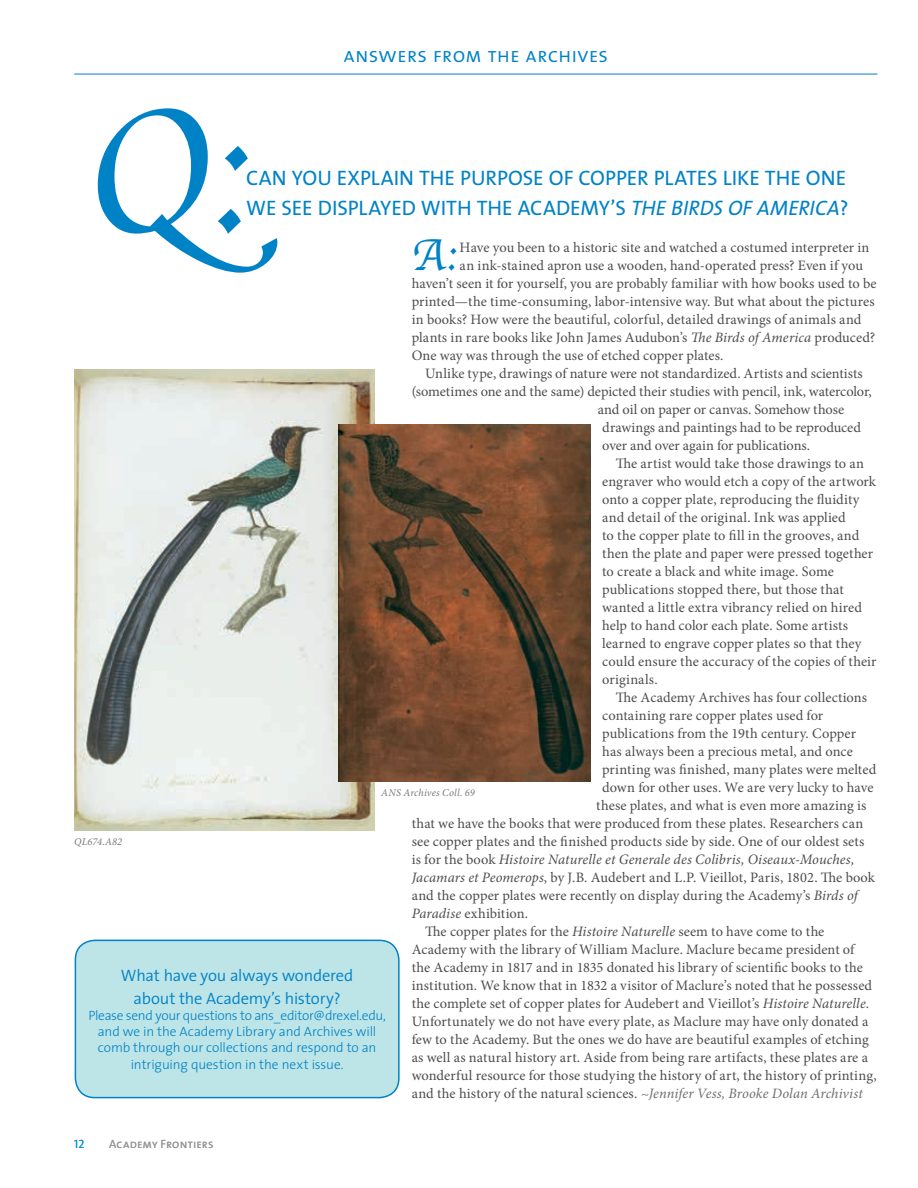
<style>
.page{position:relative;width:918px;height:1188px;background:#fff}
.page>*{position:absolute;margin:0;border:0;box-sizing:border-box;transform-origin:0 0}
.t1{font:46.95px "Apple Chancery";color:#0082c7}
.t2{font:21px/30px "The Sans";letter-spacing:.05em;color:#0082c7}
.t3{font:italic 21px "The Sans";color:#0082c7}
.t4{font:21px "The Sans Semi Light Caps";letter-spacing:.005em;color:#0082c7}
.t5{font:300 16.5px/22.5px "The Sans";letter-spacing:-.01em;color:#0082c7;text-align:center}
.t6{font:14.4px "Minion Pro";letter-spacing:.005em;color:#4d4d4f}
.t7{font:italic 14.4px "Minion Pro";letter-spacing:.01em;color:#4d4d4f}
.t8{font:300 13.5px/16.2px "The Sans";letter-spacing:-.01em;color:#0082c7;text-align:center}
.t9{font:12px "The Sans Semi Light Caps";letter-spacing:.015em;color:#949698}
.t10{font:12px "The Sans Semi Light Caps";color:#0092d0}
.t11{font:italic 10.5px "Minion Pro";letter-spacing:.005em;color:#77797b}
.s1{font-style:normal}
.s2{font-style:italic}
.s3{font-style:italic;color:#6d6f71}
</style>
<div class="page">
<hr style="left:74px;top:74px;width:804px;height:1px;background:#0082c7">
<div style="left:75px;top:940px;width:324px;height:158px;background:#bde4e6;border-radius:20px"></div>
<div style="left:75px;top:940px;width:325px;height:158px;border:2px solid #0082c7;border-radius:20px"></div>
<svg style="left:98px;top:108px;width:179px;height:165px"></svg>
<img style="left:74px;top:370px;width:300px;height:461px">
<img style="left:338px;top:425px;width:252px;height:356px">
<h2 class="t4" style="left:344px;top:38px;width:266px">answers from the archives</h2>
<h2 class="t2" style="left:246px;top:162px;width:601px">CAN YOU EXPLAI N TH E PU RPOSE OF COPPER PLATES LIKE TH E ONE<br>WE SEE DISPLAYED WITH</h2>
<h2 class="t3" style="left:477px;top:191px;width:374px"><span class="s1">TH E ACA DEMY’S</span> THE BIRDS OF AMERICA <span class="s1">?</span></h2>
<h1 class="t1" style="left:412px;top:218px;width:46px">A:</h1>
<p class="t6" style="left:460px;top:238px;width:411px">Have you been to a historic site and watched a costumed interpreter in</p>
<p class="t6" style="left:460px;top:256px;width:405px">an ink-stained apron use a wooden, hand-operated press? Even if you</p>
<p class="t6" style="left:412px;top:274px;width:466px">haven’t seen it for yourself, you are probably familiar with how books used to be</p>
<p class="t6" style="left:412px;top:292px;width:464px">printed—the time-consuming, labor-intensive way. But what about the pictures</p>
<p class="t6" style="left:412px;top:310px;width:451px">in books? How were the beautiful, colorful, detailed drawings of animals and</p>
<p class="t6" style="left:412px;top:328px;width:465px">plants in rare books like John James Audubon’s <span class="s2">The Birds of America</span> produced?</p>
<p class="t6" style="left:412px;top:346px;width:313px">One way was through the use of etched copper plates.</p>
<p class="t6" style="left:425px;top:364px;width:439px">Unlike type, drawings of nature were not standardized. Artists and scientists</p>
<p class="t6" style="left:412px;top:382px;width:462px">(sometimes one and the same) depicted their studies with pencil, ink, watercolor,</p>
<p class="t6" style="left:598px;top:400px;width:248px">and oil on paper or canvas. Somehow those</p>
<p class="t6" style="left:602px;top:418px;width:260px">drawings and paintings had to be reproduced</p>
<p class="t6" style="left:602px;top:436px;width:209px">over and over again for publications.</p>
<p class="t6" style="left:616px;top:454px;width:250px">The artist would take those drawings to an</p>
<p class="t6" style="left:602px;top:472px;width:275px">engraver who would etch a copy of the artwork</p>
<p class="t6" style="left:602px;top:490px;width:259px">onto a copper plate, reproducing the fluidity</p>
<p class="t6" style="left:602px;top:508px;width:245px">and detail of the original. Ink was applied</p>
<p class="t6" style="left:602px;top:526px;width:259px">to the copper plate to fill in the grooves, and</p>
<p class="t6" style="left:602px;top:544px;width:272px">then the plate and paper were pressed together</p>
<p class="t6" style="left:602px;top:562px;width:233px">to create a black and white image. Some</p>
<p class="t6" style="left:602px;top:580px;width:243px">publications stopped there, but those that</p>
<p class="t6" style="left:602px;top:598px;width:261px">wanted a little extra vibrancy relied on hired</p>
<p class="t6" style="left:602px;top:616px;width:247px">help to hand color each plate. Some artists</p>
<p class="t6" style="left:602px;top:634px;width:261px">learned to engrave copper plates so that they</p>
<p class="t6" style="left:602px;top:652px;width:276px">could ensure the accuracy of the copies of their</p>
<p class="t6" style="left:602px;top:670px;width:57px">originals.</p>
<p class="t6" style="left:616px;top:688px;width:253px">The Academy Archives has four collections</p>
<p class="t6" style="left:602px;top:706px;width:223px">containing rare copper plates used for</p>
<p class="t6" style="left:602px;top:724px;width:255px">publications from the 19th century. Copper</p>
<p class="t6" style="left:602px;top:742px;width:252px">has always been a precious metal, and once</p>
<p class="t6" style="left:602px;top:760px;width:276px">printing was finished, many plates were melted</p>
<p class="t6" style="left:602px;top:778px;width:273px">down for other uses. We are very lucky to have</p>
<p class="t6" style="left:596px;top:796px;width:272px">these plates, and what is even more amazing is</p>
<p class="t6" style="left:412px;top:814px;width:453px">that we have the books that were produced from these plates. Researchers can</p>
<p class="t6" style="left:412px;top:832px;width:454px">see copper plates and the finished products side by side. One of our oldest sets</p>
<p class="t7" style="left:412px;top:850px;width:444px"><span class="s1">is for the book</span> Histoire Naturelle et Generale des Colibris, Oiseaux-Mouches,</p>
<p class="t6" style="left:412px;top:868px;width:465px"><span class="s2">Jacamars et Peomerops</span>, by J.B. Audebert and L.P. Vieillot, Paris, 1802. The book</p>
<p class="t6" style="left:412px;top:886px;width:447px">and the copper plates were recently on display during the Academy’s <span class="s2">Birds of</span></p>
<p class="t6" style="left:412px;top:904px;width:118px"><span class="s2">Paradise</span> exhibition.</p>
<p class="t6" style="left:425px;top:922px;width:401px">The copper plates for the <span class="s2">Histoire Naturelle</span> seem to have come to the</p>
<p class="t6" style="left:412px;top:940px;width:446px">Academy with the library of William Maclure. Maclure became president of</p>
<p class="t6" style="left:412px;top:958px;width:453px">the Academy in 1817 and in 1835 donated his library of scientific books to the</p>
<p class="t6" style="left:412px;top:976px;width:462px">institution. We know that in 1832 a visitor of Maclure’s noted that he possessed</p>
<p class="t6" style="left:412px;top:994px;width:459px">the complete set of copper plates for Audebert and Vieillot’s <span class="s2">Histoire Naturelle</span>.</p>
<p class="t6" style="left:412px;top:1012px;width:458px">Unfortunately we do not have every plate, as Maclure may have only donated a</p>
<p class="t6" style="left:412px;top:1030px;width:459px">few to the Academy. But the ones we do have are beautiful examples of etching</p>
<p class="t6" style="left:412px;top:1048px;width:458px">as well as natural history art. Aside from being rare artifacts, these plates are a</p>
<p class="t6" style="left:412px;top:1066px;width:466px">wonderful resource for those studying the history of art, the history of printing,</p>
<p class="t6" style="left:412px;top:1084px;width:453px">and the history of the natural sciences. <span class="s3">~Jennifer Vess, Brooke Dolan Archivist</span></p>
<p class="t11" style="left:381px;top:786px;width:95px">ANS Archives Coll. 69</p>
<p class="t11" style="left:74px;top:834px;width:50px">QL674.A82</p>
<p class="t5" style="left:121px;top:964px;width:234px">What have you always wondered about the Academy’s history?</p>
<p class="t8" style="left:88px;top:1007px;width:299px">Please send your questions to ans_editor@drexel.edu, and we in the Academy Library and Archives will comb through our collections and respond to an intriguing question in the next issue.</p>
<p class="t10" style="left:74px;top:1134px;width:12px">12</p>
<p class="t9" style="left:109px;top:1134px;width:106px">Academy Frontiers</p>
</div>
